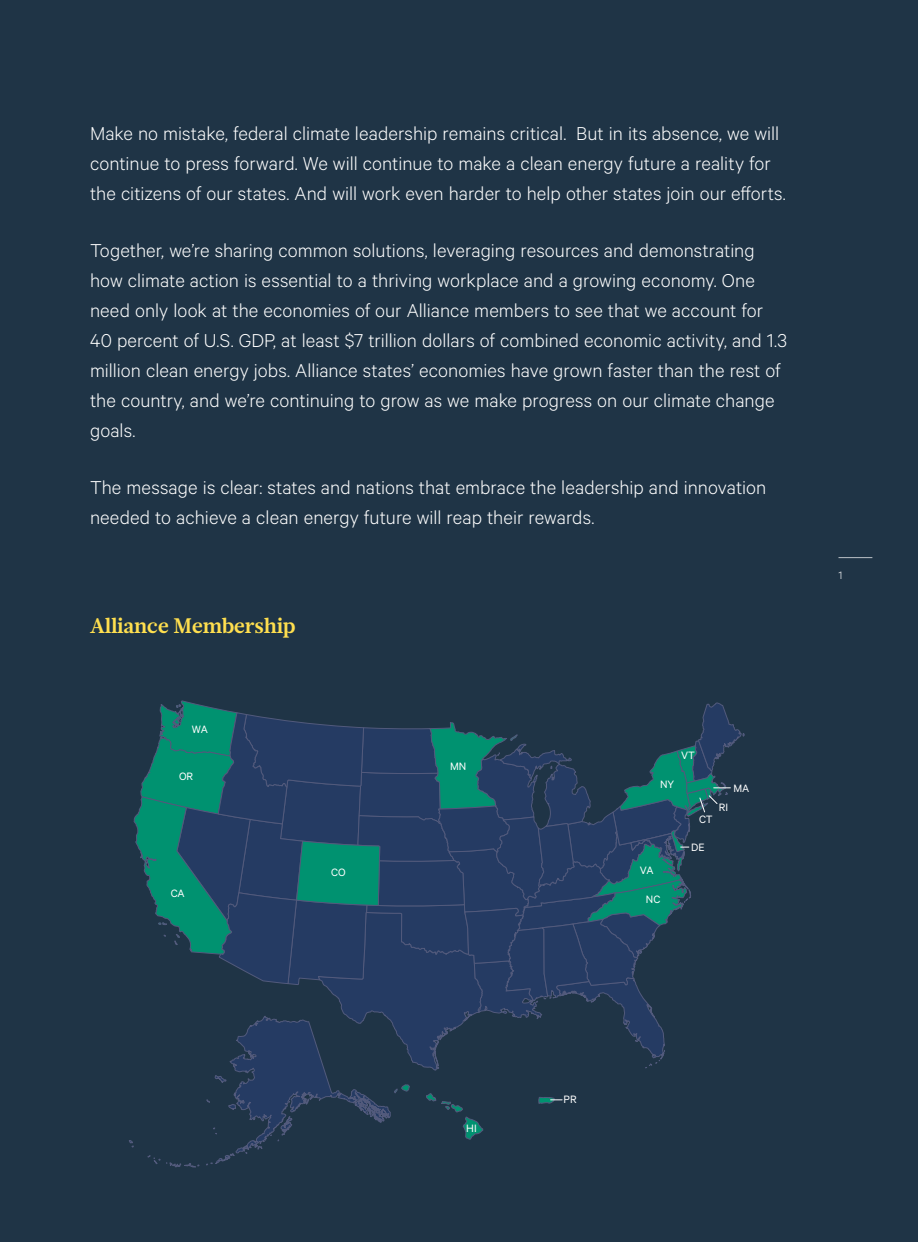
<style>
.page{position:relative;width:918px;height:1242px;background:#1f3446}
.page>*{position:absolute;margin:0;border:0;box-sizing:border-box;transform-origin:0 0}
.t1{font:300 21px/30px "Calibre";color:#fff}
.t2{font:700 21px "Glosa Text";color:#ffdf4f}
.t3{font:12px "Calibre";color:#fff}
.t4{font:300 12px "Calibre";color:#fff}
</style>
<div class="page">
<svg style="left:129px;top:700px;width:616px;height:468px"></svg>
<hr style="left:838px;top:557px;width:34px;height:1px;background:#bcc2c7">
<p class="t1" style="left:90px;top:117px;width:697px">Make no mistake, federal climate leadership remains critical. But in its absence, we will continue to press forward. We will continue to make a clean energy future a reality for the citizens of our states. And will work even harder to help other states join our efforts.</p>
<p class="t1" style="left:90px;top:234px;width:699px">Together, we’re sharing common solutions, leveraging resources and demonstrating how climate action is essential to a thriving workplace and a growing economy. One need only look at the economies of our Alliance members to see that we account for 40 percent of U.S. GDP, at least $7 trillion dollars of combined economic activity, and 1.3 million clean energy jobs. Alliance states’ economies have grown faster than the rest of the country, and we’re continuing to grow as we make progress on our climate change goals.</p>
<p class="t1" style="left:90px;top:471px;width:678px">The message is clear: states and nations that embrace the leadership and innovation needed to achieve a clean energy future will reap their rewards.</p>
<p class="t2" style="left:90px;top:612px;width:207px">Alliance Membership</p>
<p class="t3" style="left:192px;top:722px;width:18px">WA</p>
<p class="t3" style="left:179px;top:770px;width:16px">OR</p>
<p class="t3" style="left:171px;top:886px;width:16px">CA</p>
<p class="t3" style="left:331px;top:865px;width:16px">CO</p>
<p class="t3" style="left:450px;top:760px;width:18px">MN</p>
<p class="t3" style="left:681px;top:748px;width:15px">VT</p>
<p class="t3" style="left:660px;top:778px;width:16px">NY</p>
<p class="t3" style="left:733px;top:781px;width:17px">MA</p>
<p class="t3" style="left:719px;top:801px;width:11px">RI</p>
<p class="t3" style="left:699px;top:812px;width:15px">CT</p>
<p class="t3" style="left:640px;top:864px;width:15px">VA</p>
<p class="t3" style="left:646px;top:893px;width:16px">NC</p>
<p class="t3" style="left:691px;top:840px;width:15px">DE</p>
<p class="t4" style="left:838px;top:568px;width:5px">1</p>
<p class="t3" style="left:466px;top:1121px;width:12px">HI</p>
<p class="t3" style="left:564px;top:1093px;width:15px">PR</p>
</div>
